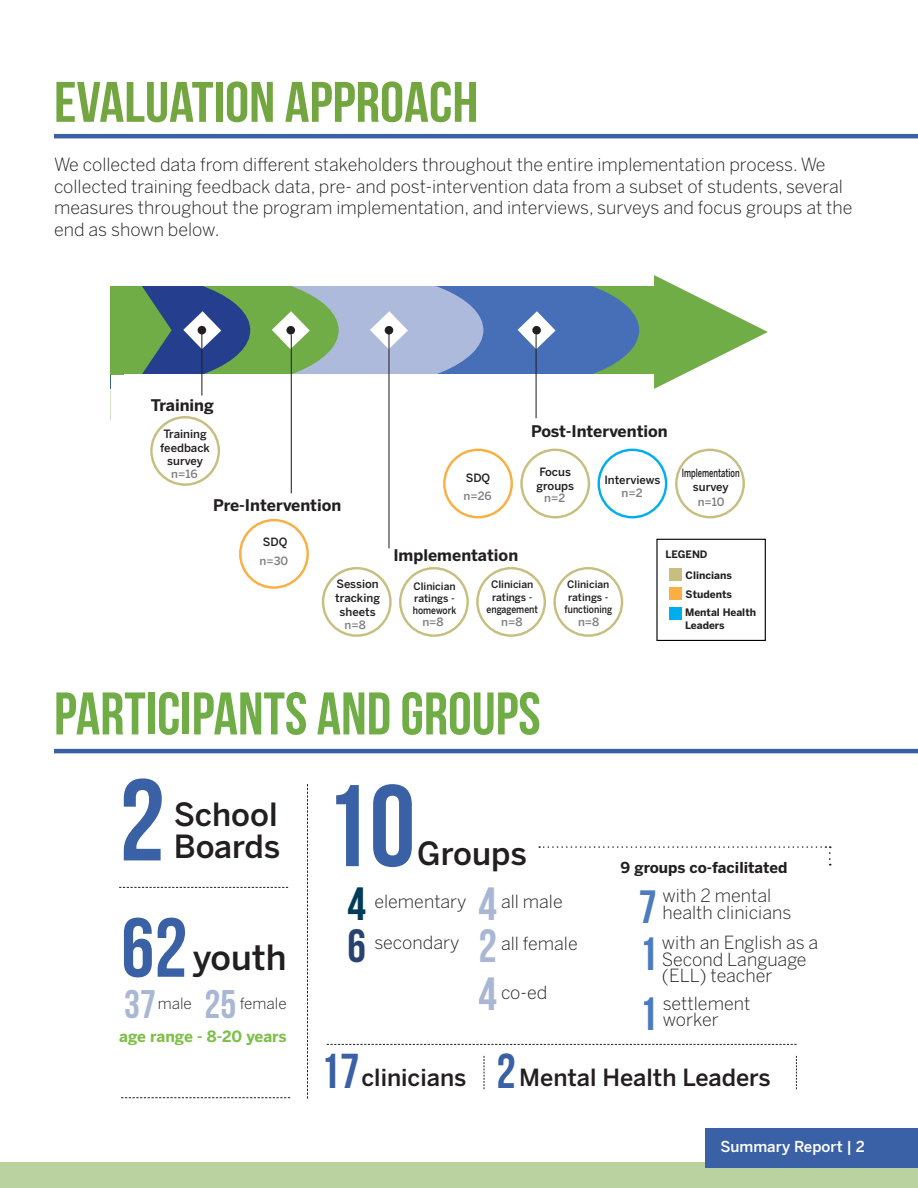
<style>
.page{position:relative;width:918px;height:1188px;background:#fff}
.page>*{position:absolute;margin:0;border:0;box-sizing:border-box;transform-origin:0 0}
.t1{font:115.8px "Bebas Neue";color:#3a61a5}
.t2{font:83.55px "Bebas Neue";color:#3a61a5}
.t3{font:60px "Bebas Neue";color:#70ad46}
.t4{font:57px "Bebas Neue";color:#73a641;scale:1.07 1}
.t5{font:46.65px "Bebas Neue";color:#a9b7d5}
.t6{font:46.65px "Bebas Neue";color:#4c7cbf}
.t7{font:46.65px "Bebas Neue";color:#023b5a}
.t8{font:46.65px "Bebas Neue";color:#28436f}
.t9{font:39.9px "Bebas Neue";color:#a9b7d5}
.t10{font:500 34.5px "Benton Sans";color:#231f20}
.t11{font:500 31.65px/31.7px "Benton Sans";color:#231f20}
.t12{font:500 23.55px "Benton Sans";color:#231f20}
.t13{font:300 18px/16.5px "Benton Sans";color:#231f20}
.t14{font:700 15.9px "Benton Sans";color:#231f20}
.t15{font:700 15.45px "Benton Sans";letter-spacing:-.01em;color:#7dbf48}
.t16{font:300 15.45px "Benton Sans";color:#231f20}
.t17{font:700 15px "Benton Sans";color:#231f20}
.t18{font:500 15px "Benton Sans";color:#fff}
.t19{font:500 11.4px/13.6px "Benton Sans";color:#231f20;text-align:center}
.t20{font:500 11.4px "Benton Sans";letter-spacing:-.01em;color:#807f83}
.t21{font:500 11.4px/13.6px "Benton Sans";color:#231f20;text-align:center;scale:.67 1}
.t22{font:500 10.2px/12.3px "Benton Sans";color:#231f20;text-align:center}
.t23{font:700 10.2px/18.5px "Benton Sans";color:#231f20}
.s1{font-family:"Bebas Neue";font-weight:400;font-size:48.9px;color:#3a61a5}
</style>
<div class="page">
<div style="left:111px;top:286px;width:559px;height:88px;background:#70ad46"></div>
<div style="left:361px;top:272px;width:278px;height:117px;background:#476fb7;border-radius:50%"></div>
<div style="left:205px;top:272px;width:278px;height:117px;background:#aebadc;border-radius:50%"></div>
<div style="left:111px;top:263px;width:600px;height:23px;background:#fff"></div>
<div style="left:111px;top:374px;width:696px;height:158px;background:#fff"></div>
<svg style="left:111px;top:286px;width:228px;height:135px"></svg>
<svg style="left:370px;top:311px;width:38px;height:38px"></svg>
<svg style="left:518px;top:311px;width:38px;height:38px"></svg>
<div style="left:198px;top:326px;width:8px;height:8px;background:#231f20;border-radius:50%"></div>
<hr style="left:201px;top:330px;width:1px;height:66px;background:#231f20">
<svg style="left:654px;top:275px;width:114px;height:114px"></svg>
<div style="left:385px;top:326px;width:8px;height:9px;background:#231f20;border-radius:50%"></div>
<hr style="left:388px;top:330px;width:1px;height:218px;background:#231f20">
<div style="left:286px;top:326px;width:9px;height:9px;background:#231f20;border-radius:50%"></div>
<hr style="left:291px;top:335px;width:1px;height:158px;background:#231f20">
<div style="left:532px;top:326px;width:9px;height:9px;background:#231f20;border-radius:50%"></div>
<hr style="left:536px;top:334px;width:1px;height:84px;background:#231f20">
<div style="left:443px;top:449px;width:70px;height:69px;border:2px solid #fbae42;border-radius:50%"></div>
<div style="left:520px;top:449px;width:70px;height:69px;border:2px solid #c6bf80;border-radius:50%"></div>
<div style="left:598px;top:449px;width:69px;height:69px;border:2px solid #00aeef;border-radius:50%"></div>
<div style="left:322px;top:567px;width:70px;height:70px;border:2px solid #c6bf80;border-radius:50%"></div>
<div style="left:399px;top:567px;width:70px;height:70px;border:2px solid #c6bf80;border-radius:50%"></div>
<div style="left:476px;top:567px;width:70px;height:70px;border:2px solid #c6bf80;border-radius:50%"></div>
<div style="left:553px;top:567px;width:70px;height:70px;border:2px solid #c6bf80;border-radius:50%"></div>
<div style="left:150px;top:416px;width:70px;height:70px;border:2px solid #c6bf80;border-radius:50%"></div>
<div style="left:239px;top:519px;width:70px;height:70px;border:2px solid #fbae42;border-radius:50%"></div>
<div style="left:675px;top:449px;width:70px;height:69px;border:2px solid #c6bf80;border-radius:50%"></div>
<div style="left:669px;top:568px;width:13px;height:13px;background:#c6bf80"></div>
<div style="left:669px;top:588px;width:13px;height:12px;background:#fbae42"></div>
<div style="left:669px;top:607px;width:13px;height:12px;background:#00aeef"></div>
<div style="left:656px;top:539px;width:110px;height:102px;border:1px solid #000"></div>
<hr style="left:54px;top:749px;width:864px;height:4px;background:#3a61a5">
<hr style="left:54px;top:134px;width:864px;height:4px;background:#3a61a5">
<div style="left:0;top:1163px;width:918px;height:25px;background:#b9d2a0"></div>
<svg style="left:307px;top:784px;width:1px;height:315px"></svg>
<svg style="left:119px;top:887px;width:169px;height:1px"></svg>
<svg style="left:539px;top:846px;width:292px;height:20px"></svg>
<svg style="left:121px;top:1097px;width:169px;height:1px"></svg>
<svg style="left:327px;top:1044px;width:470px;height:1px"></svg>
<svg style="left:484px;top:1056px;width:1px;height:33px"></svg>
<svg style="left:796px;top:1056px;width:1px;height:33px"></svg>
<div style="left:706px;top:1128px;width:212px;height:40px;background:#3a61a5"></div>
<h3 class="t4" style="left:54px;top:71px;width:398px">EVALUATION APPROACH</h3>
<p class="t13" style="left:54px;top:153px;width:800px;line-height:21.6px">We collected data from different stakeholders throughout the entire implementation process. We collected training feedback data, pre- and post-intervention data from a subset of students, several measures throughout the program implementation, and interviews, surveys and focus groups at the end as shown below.</p>
<p class="t14" style="left:151px;top:395px;width:64px">Training</p>
<p class="t19" style="left:160px;top:427px;width:51px">Training feedback survey</p>
<p class="t20" style="left:171px;top:467px;width:28px">n=16</p>
<p class="t14" style="left:213px;top:496px;width:130px">Pre-Intervention</p>
<p class="t19" style="left:263px;top:535px;width:26px">SDQ</p>
<p class="t20" style="left:260px;top:554px;width:30px">n=30</p>
<p class="t19" style="left:466px;top:471px;width:26px">SDQ</p>
<p class="t20" style="left:464px;top:489px;width:30px">n=26</p>
<p class="t14" style="left:531px;top:422px;width:138px">Post-Intervention</p>
<p class="t19" style="left:536px;top:465px;width:39px;text-align:left">Focus groups</p>
<p class="t19" style="left:604px;top:473px;width:58px">Interviews</p>
<p class="t21" style="left:682px;top:466px;width:88px">Implementation survey</p>
<p class="t20" style="left:622px;top:486px;width:23px">n=2</p>
<p class="t20" style="left:544px;top:492px;width:23px">n=2</p>
<p class="t20" style="left:698px;top:495px;width:28px">n=10</p>
<p class="t14" style="left:393px;top:546px;width:126px">Implementation</p>
<p class="t23" style="left:666px;top:545px;width:44px">LEGEND</p>
<p class="t19" style="left:335px;top:577px;width:46px">Session tracking sheets</p>
<p class="t22" style="left:413px;top:580px;width:45px;text-align:left">Clinician ratings - homework</p>
<p class="t22" style="left:487px;top:578px;width:53px">Clinician ratings - engagement</p>
<p class="t22" style="left:565px;top:578px;width:49px">Clinician ratings - functioning</p>
<p class="t20" style="left:345px;top:618px;width:23px">n=8</p>
<p class="t20" style="left:422px;top:616px;width:23px">n=8</p>
<p class="t20" style="left:501px;top:616px;width:23px">n=8</p>
<p class="t20" style="left:578px;top:616px;width:23px">n=8</p>
<p class="t23" style="left:685px;top:566px;width:72px">Clincians<br>Students<br>Mental Health</p>
<p class="t23" style="left:685px;top:616px;width:41px">Leaders</p>
<h3 class="t3" style="left:54px;top:681px;width:488px">PARTICIPANTS AND GROUPS</h3>
<h1 class="t1" style="left:119px;top:757px;width:47px">2</h1>
<h3 class="t11" style="left:174px;top:798px;width:108px">School<br>Boards</h3>
<h2 class="t2" style="left:121px;top:902px;width:68px">62</h2>
<h3 class="t10" style="left:193px;top:937px;width:95px">youth</h3>
<h3 class="t9" style="left:124px;top:982px;width:33px">37</h3>
<p class="t16" style="left:158px;top:994px;width:36px">male</p>
<h3 class="t9" style="left:205px;top:982px;width:33px">25</h3>
<p class="t16" style="left:240px;top:994px;width:49px">female</p>
<p class="t15" style="left:119px;top:1027px;width:169px">age range - 8-20 years</p>
<h1 class="t1" style="left:324px;top:763px;width:93px">10</h1>
<h3 class="t11" style="left:417px;top:837px;width:111px">Groups</h3>
<h3 class="t7" style="left:348px;top:878px;width:20px">4</h3>
<h3 class="t8" style="left:348px;top:920px;width:20px">6</h3>
<p class="t13" style="left:374px;top:893px;width:94px">elementary</p>
<p class="t13" style="left:374px;top:934px;width:86px">secondary</p>
<h3 class="t5" style="left:478px;top:878px;width:20px">4</h3>
<p class="t13" style="left:501px;top:893px;width:63px">all male</p>
<h3 class="t5" style="left:478px;top:920px;width:20px">2</h3>
<p class="t13" style="left:501px;top:935px;width:78px">all female</p>
<h3 class="t5" style="left:478px;top:968px;width:20px">4</h3>
<p class="t13" style="left:501px;top:984px;width:48px">co-ed</p>
<p class="t17" style="left:621px;top:858px;width:168px">9 groups co-facilitated</p>
<h3 class="t6" style="left:640px;top:881px;width:17px">7</h3>
<p class="t13" style="left:663px;top:887px;width:130px">with 2 mental health clinicians</p>
<h3 class="t6" style="left:643px;top:928px;width:13px">1</h3>
<p class="t13" style="left:662px;top:934px;width:158px">with an English as a<br>Second Language (ELL) teacher</p>
<h3 class="t6" style="left:643px;top:988px;width:13px">1</h3>
<p class="t13" style="left:663px;top:995px;width:89px">settlement worker</p>
<h3 class="t12" style="left:321px;top:1064px;width:452px"><span class="s1">17</span>clinicians <span class="s1">2</span>Mental Health Leaders</h3>
<p class="t18" style="left:720px;top:1137px;width:146px">Summary Report | 2</p>
</div>
